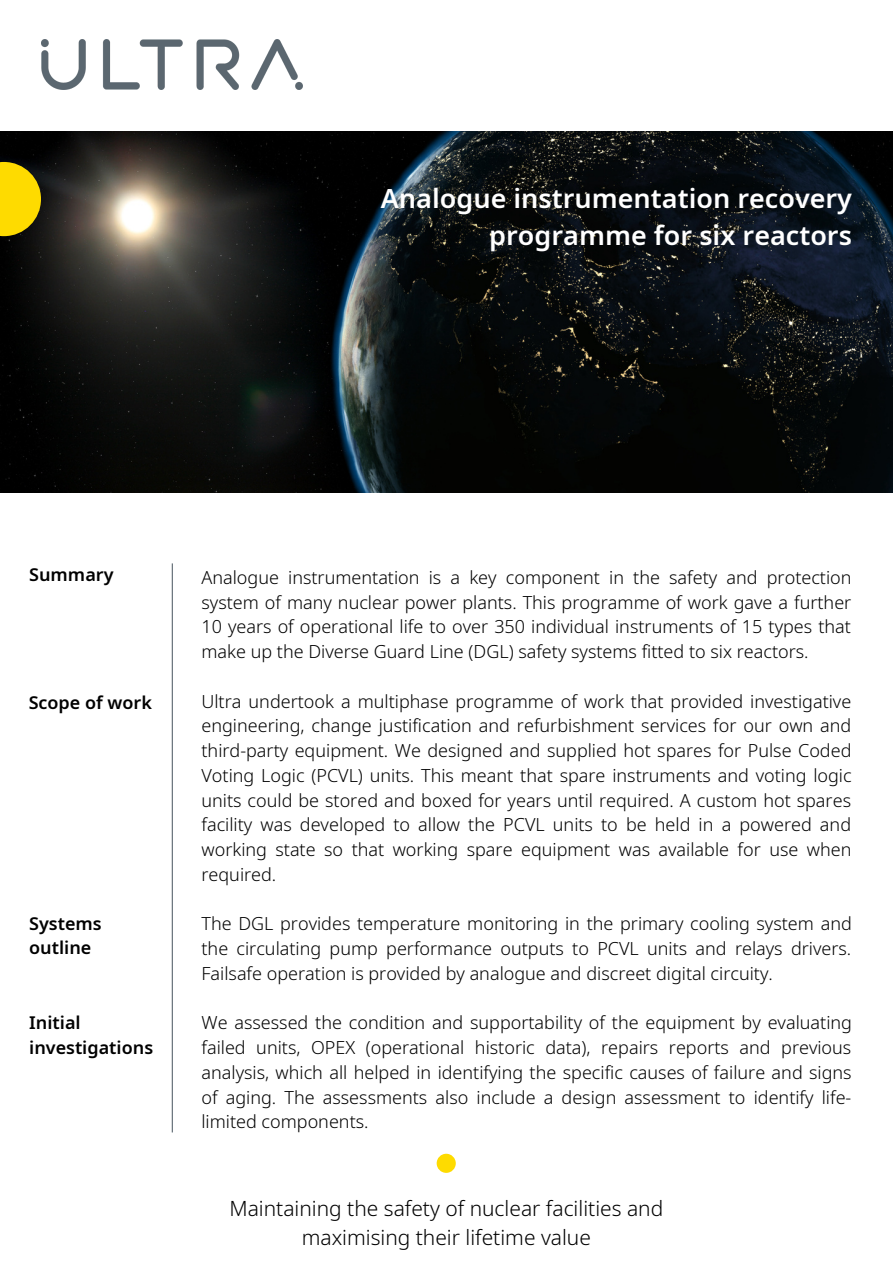
<style>
.page{position:relative;width:893px;height:1264px;background:#fff}
.page>*{position:absolute;margin:0;border:0;box-sizing:border-box;transform-origin:0 0}
.t1{font:600 27px/37px "Noto Sans";color:#fff;text-align:right}
.t2{font:300 21px/29.2px "Noto Sans";color:#000;text-align:center}
.t3{font:300 18px/24.8px "Noto Sans";color:#000;text-align:justify}
.t4{font:600 18px/24.8px "Noto Sans";color:#000}
</style>
<div class="page">
<img style="left:0;top:131px;width:892px;height:361px">
<img style="left:41px;top:40px;width:261px;height:49px">
<div style="left:436px;top:1153px;width:20px;height:19px;background:#fedb00;border-radius:50%"></div>
<svg style="left:0;top:162px;width:41px;height:74px;background:#cfb303"></svg>
<hr style="left:172px;top:563px;width:1px;height:569px;background:#5b6770">
<h1 class="t1" style="left:381px;top:178px;width:472px">Analogue instrumentation recovery programme for six reactors</h1>
<p class="t4" style="left:29px;top:561px;width:86px">Summary</p>
<p class="t4" style="left:29px;top:690px;width:125px">Scope of work</p>
<p class="t4" style="left:29px;top:910px;width:74px">Systems outline</p>
<p class="t4" style="left:29px;top:1009px;width:125px">Initial investigations</p>
<p class="t3" style="left:201px;top:564px;width:651px">Analogue instrumentation is a key component in the safety and protection system of many nuclear power plants. This programme of work gave a further 10 years of operational life to over 350 individual instruments of 15 types that make up the Diverse Guard Line (DGL) safety systems fitted to six reactors.</p>
<p class="t3" style="left:201px;top:688px;width:651px">Ultra undertook a multiphase programme of work that provided investigative engineering, change justification and refurbishment services for our own and third-party equipment. We designed and supplied hot spares for Pulse Coded Voting Logic (PCVL) units. This meant that spare instruments and voting logic units could be stored and boxed for years until required. A custom hot spares facility was developed to allow the PCVL units to be held in a powered and working state so that working spare equipment was available for use when required.</p>
<p class="t3" style="left:201px;top:911px;width:651px">The DGL provides temperature monitoring in the primary cooling system and the circulating pump performance outputs to PCVL units and relays drivers.<br>Failsafe operation is provided by analogue and discreet digital circuity.</p>
<p class="t3" style="left:201px;top:1009px;width:652px">We assessed the condition and supportability of the equipment by evaluating failed units, OPEX (operational historic data), repairs reports and previous analysis, which all helped in identifying the specific causes of failure and signs of aging. The assessments also include a design assessment to identify life&shy;limited components.</p>
<p class="t2" style="left:229px;top:1193px;width:435px">Maintaining the safety of nuclear facilities and maximising their lifetime value</p>
</div>
